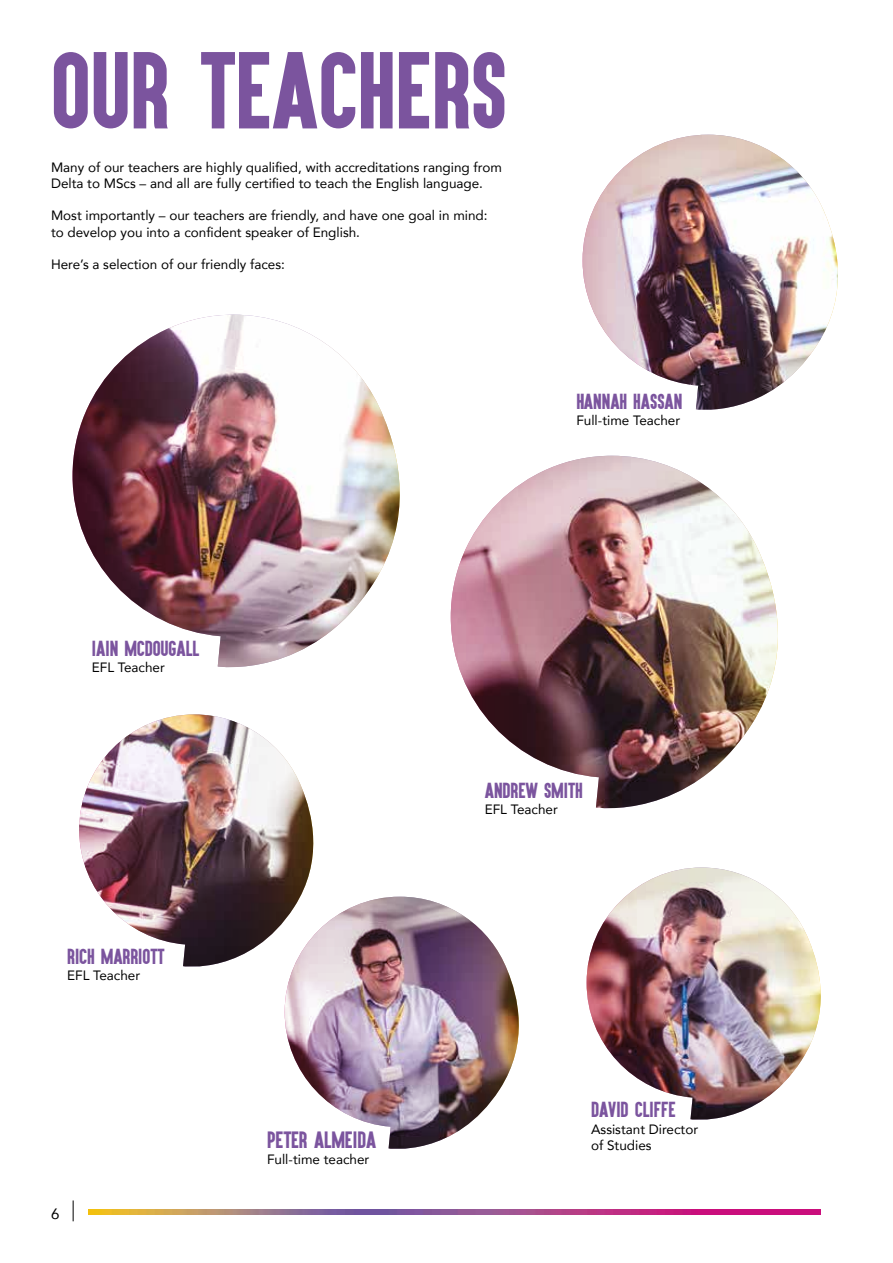
<style>
.page{position:relative;width:893px;height:1263px;background:#fff}
.page>*{position:absolute;margin:0;border:0;box-sizing:border-box;transform-origin:0 0}
.t1{font:90px "Aku&Kamu";color:#7b549e}
.t2{font:19.5px "Aku&Kamu";color:#7b549e}
.t3{font:18px "Aku&Kamu";color:#7b549e}
.t4{font:15px "Avenir";color:#000}
.t5{font:13.5px/16.2px "Avenir";color:#000}
</style>
<div class="page">
<img style="left:88px;top:1210px;width:733px;height:5px">
<svg style="left:73px;top:1200px;width:1px;height:21px"></svg>
<img style="left:451px;top:456px;width:327px;height:353px">
<img style="left:583px;top:135px;width:255px;height:275px">
<img style="left:73px;top:315px;width:327px;height:353px">
<img style="left:79px;top:714px;width:235px;height:253px">
<img style="left:285px;top:897px;width:234px;height:252px">
<img style="left:587px;top:867px;width:234px;height:253px">
<h1 class="t1" style="left:51px;top:31px;width:457px">OUR TEACHERS</h1>
<p class="t5" style="left:51px;top:158px;width:452px">Many of our teachers are highly qualified, with accreditations ranging from<br>Delta to MScs – and all are fully certified to teach the English language.</p>
<p class="t5" style="left:51px;top:207px;width:438px">Most importantly – our teachers are friendly, and have one goal in mind: to develop you into a confident speaker of English.</p>
<p class="t5" style="left:51px;top:256px;width:235px">Here’s a selection of our friendly faces:</p>
<h3 class="t3" style="left:576px;top:389px;width:107px">HANNAH HASSAN</h3>
<p class="t5" style="left:576px;top:412px;width:105px">Full-time Teacher</p>
<h3 class="t3" style="left:92px;top:637px;width:109px">IAIN MCDOUGALL</h3>
<p class="t5" style="left:92px;top:659px;width:75px">EFL Teacher</p>
<h3 class="t3" style="left:67px;top:945px;width:99px">RICH MARRIOTT</h3>
<p class="t5" style="left:67px;top:967px;width:75px">EFL Teacher</p>
<p class="t4" style="left:51px;top:1201px;width:10px">6</p>
<h2 class="t2" style="left:267px;top:1127px;width:111px">PETER ALMEIDA</h2>
<p class="t5" style="left:267px;top:1151px;width:104px">Full-time teacher</p>
<h3 class="t3" style="left:485px;top:778px;width:99px">ANDREW SMITH</h3>
<p class="t5" style="left:485px;top:801px;width:75px">EFL Teacher</p>
<h3 class="t3" style="left:591px;top:1098px;width:86px">DAVID CLIFFE</h3>
<p class="t5" style="left:591px;top:1120px;width:109px">Assistant Director of Studies</p>
</div>
